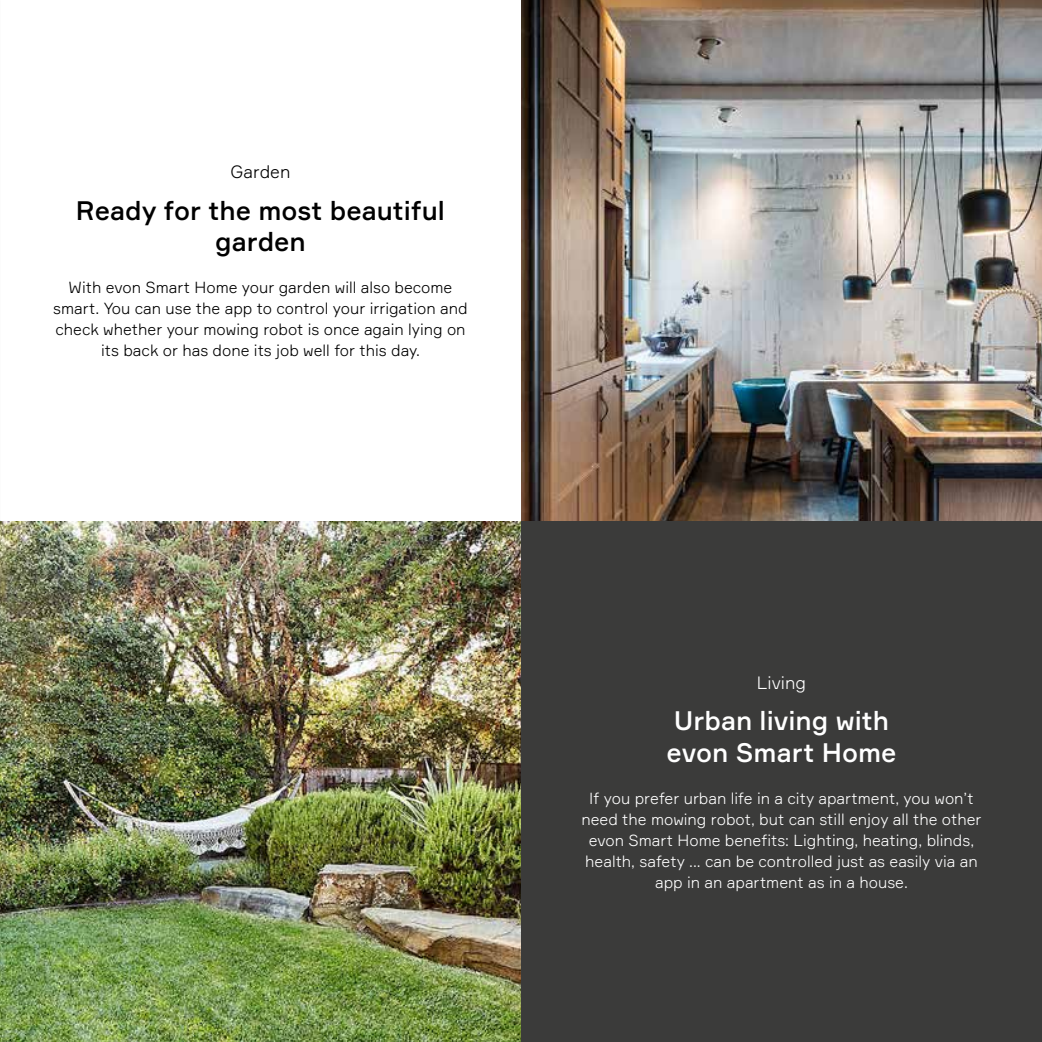
<style>
.page{position:relative;width:1042px;height:1042px;background:#fff}
.page>*{position:absolute;margin:0;border:0;box-sizing:border-box;transform-origin:0 0}
.t1{font:500 26.25px/31.5px "Formular";color:#000;text-align:center}
.t2{font:500 26.25px/31.5px "Formular";color:#fff}
.t3{font:300 17.5px "Formular";color:#fff}
.t4{font:300 17.5px "Formular";color:#000}
.t5{font:300 15.75px/21px "Formular";color:#fff;text-align:center}
.t6{font:300 15.75px/21px "Formular";color:#000;text-align:center}
</style>
<div class="page">
<div style="left:521px;top:521px;width:521px;height:521px;background:#3b3b3a"></div>
<img style="left:0;top:521px;width:521px;height:521px">
<img style="left:521px;top:0;width:521px;height:521px">
<p class="t4" style="left:231px;top:161px;width:61px">Garden</p>
<h1 class="t1" style="left:76px;top:194px;width:370px">Ready for the most beautiful garden</h1>
<p class="t6" style="left:53px;top:277px;width:416px">With evon Smart Home your garden will also become smart. You can use the app to control your irrigation and check whether your mowing robot is once again lying on its back or has done its job well for this day.</p>
<p class="t3" style="left:757px;top:672px;width:51px">Living</p>
<h1 class="t2" style="left:666px;top:705px;width:232px">Urban living with evon Smart Home</h1>
<p class="t5" style="left:581px;top:787px;width:401px">If you prefer urban life in a city apartment, you won’t need the mowing robot, but can still enjoy all the other evon Smart Home benefits: Lighting, heating, blinds, health, safety ... can be controlled just as easily via an app in an apartment as in a house.</p>
</div>
